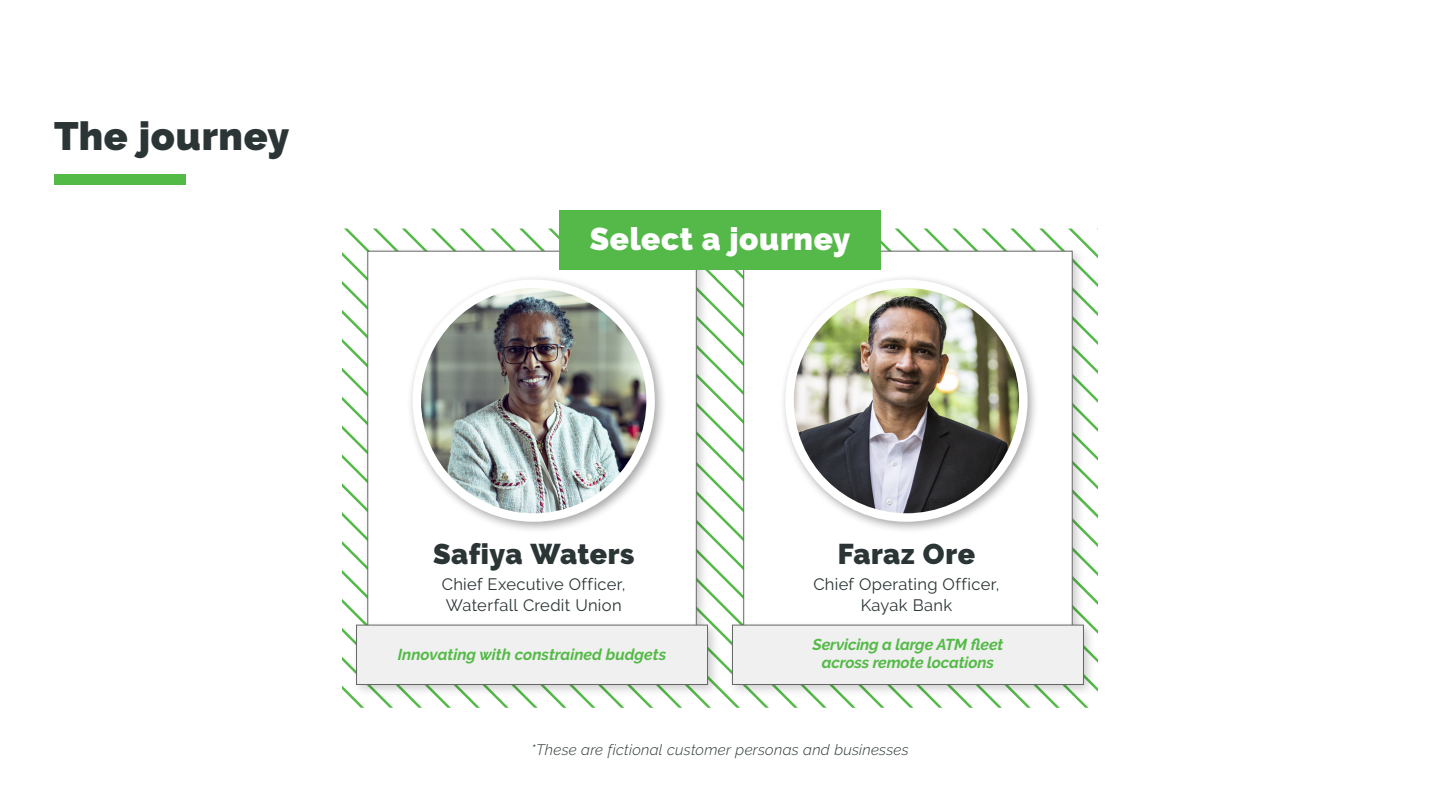
<style>
.page{position:relative;width:1440px;height:810px;background:#fff}
.page>*{position:absolute;margin:0;border:0;box-sizing:border-box;transform-origin:0 0}
.t1{font:900 39.38px "Raleway";letter-spacing:.02em;color:#2b3536}
.t2{font:900 31.5px "Raleway";letter-spacing:.02em;color:#fff}
.t3{font:900 28.5px "Raleway";letter-spacing:.015em;color:#2b3536}
.t4{font:16.5px/21px "Raleway";letter-spacing:.02em;color:#2b3536}
.t5{font:italic 700 15.75px/18px "Raleway";letter-spacing:-.01em;color:#54ba47;text-align:center}
.t6{font:italic 300 15px "Raleway";letter-spacing:.02em;color:#2b3536}
</style>
<div class="page">
<div style="left:55px;top:175px;width:131px;height:10px;background:#54ba47"></div>
<svg style="left:342px;top:229px;width:139px;height:479px"></svg>
<svg style="left:491px;top:229px;width:482px;height:479px"></svg>
<div style="left:362px;top:246px;width:347px;height:410px;background:#000;opacity:.2"></div>
<div style="left:368px;top:251px;width:328px;height:392px;background:#fff"></div>
<div style="left:407px;top:274px;width:260px;height:260px;background:#000;opacity:.35"></div>
<div style="left:413px;top:280px;width:242px;height:242px;background:#fff;border-radius:50%"></div>
<img style="left:421px;top:288px;width:225px;height:225px;border-radius:113px">
<div style="left:738px;top:246px;width:347px;height:410px;background:#000;opacity:.2"></div>
<div style="left:744px;top:251px;width:328px;height:392px;background:#fff"></div>
<div style="left:779px;top:274px;width:261px;height:260px;background:#000;opacity:.35"></div>
<div style="left:785px;top:280px;width:243px;height:242px;background:#fff;border-radius:50%"></div>
<img style="left:794px;top:288px;width:225px;height:225px;border-radius:113px">
<div style="left:559px;top:210px;width:322px;height:59px;background:#54b948"></div>
<div style="left:351px;top:620px;width:369px;height:78px;background:#000;opacity:.2"></div>
<div style="left:356px;top:625px;width:352px;height:60px;background:#f0f0f0;border:1px solid #666"></div>
<div style="left:727px;top:620px;width:369px;height:78px;background:#000;opacity:.2"></div>
<div style="left:732px;top:625px;width:352px;height:60px;background:#f0f0f0;border:1px solid #666"></div>
<h1 class="t1" style="left:54px;top:113px;width:237px">The journey</h1>
<h2 class="t2" style="left:590px;top:221px;width:262px">Select a journey</h2>
<h3 class="t3" style="left:433px;top:537px;width:203px">Safiya Waters</h3>
<p class="t4" style="left:442px;top:574px;width:185px">Chief Executive Officer,<br>Waterfall Credit Union</p>
<h3 class="t3" style="left:838px;top:537px;width:139px">Faraz Ore</h3>
<p class="t4" style="left:813px;top:574px;width:187px;text-align:center">Chief Operating Officer,<br>Kayak Bank</p>
<p class="t5" style="left:398px;top:645px;width:270px">Innovating with constrained budgets</p>
<p class="t5" style="left:813px;top:636px;width:192px">Servicing a large ATM fleet across remote locations</p>
<p class="t6" style="left:531px;top:741px;width:379px">*These are fictional customer personas and businesses</p>
</div>
